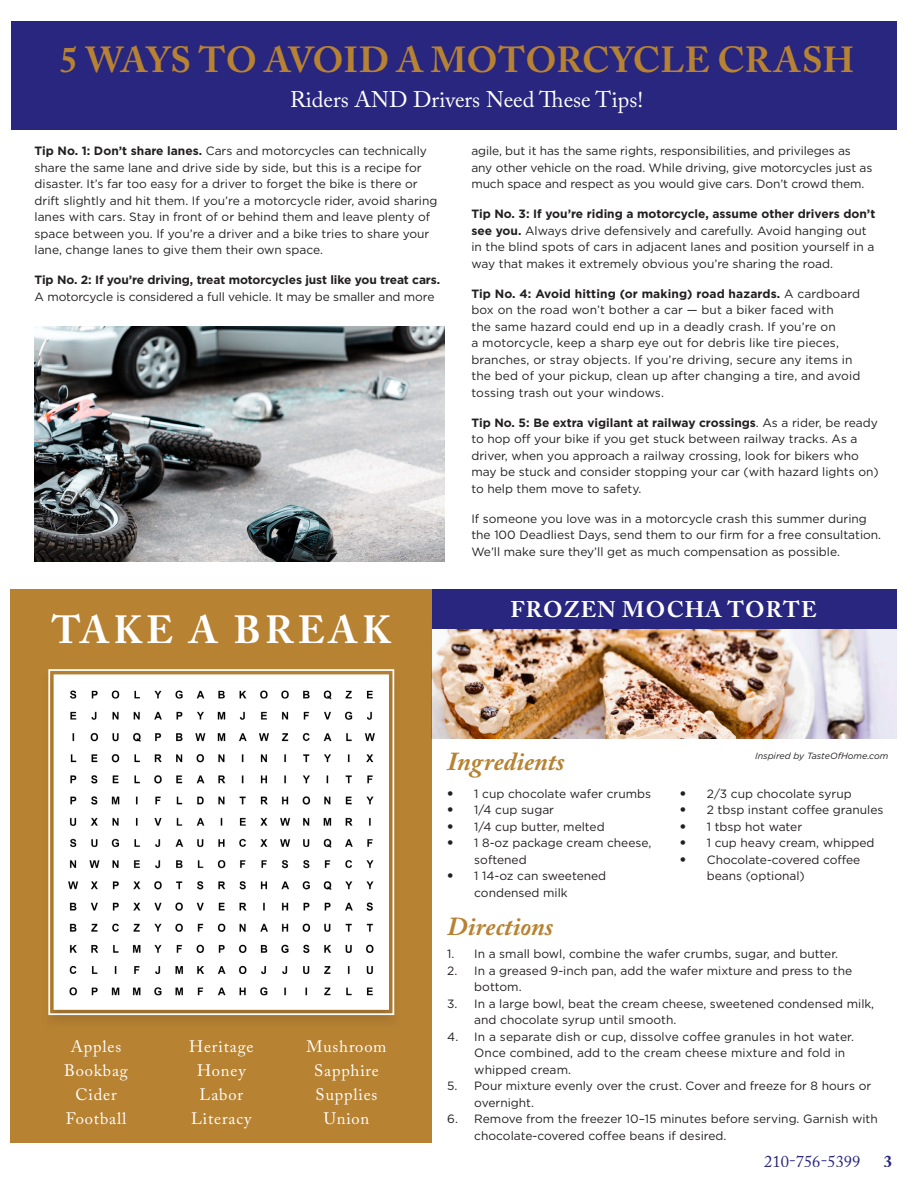
<style>
.page{position:relative;width:918px;height:1188px;background:#fff}
.page>*{position:absolute;margin:0;border:0;box-sizing:border-box;transform-origin:0 0}
.t1{font:700 39px "Adobe Caslon Pro";letter-spacing:.115em;color:#fff}
.t2{font:700 36px "Adobe Caslon Pro";letter-spacing:.01em;color:#b78232}
.t3{font:italic 700 25.8px "Adobe Caslon Pro";color:#b78232}
.t4{font:22.5px "Adobe Caslon Pro";color:#fff}
.t5{font:700 22.5px "Adobe Caslon Pro";letter-spacing:.055em;color:#fff}
.body{font:16.5px "Adobe Caslon Pro";letter-spacing:.05em;color:#fff}
.t6{font:16.5px "Adobe Caslon Pro";color:#28267f}
.t7{font:700 16.5px "Adobe Caslon Pro";color:#28267f}
.body-2{font:12px/16.5px "Gotham";color:#231f20}
.body-3{font:700 12px/16.5px "Gotham";letter-spacing:-.01em;color:#231f20}
.body-4{font:italic 9px "Gotham";color:#231f20}
.s1{font-weight:700}
.s2{font-weight:400}
.s3{font-family:"Avenir LT Std";font-weight:500;font-size:12.75px}
</style>
<div class="page">
<img style="left:432px;top:621px;width:465px;height:117px">
<div style="left:11px;top:589px;width:421px;height:554px;background:#b78232"></div>
<div style="left:433px;top:589px;width:465px;height:40px;background:#28267f"></div>
<div style="left:11px;top:17px;width:907px;height:113px;background:#28267f"></div>
<div style="left:41px;top:669px;width:361px;height:360px;background:#b27f31"></div>
<svg style="left:48px;top:669px;width:347px;height:347px"></svg>
<svg style="left:51px;top:672px;width:341px;height:340px;background:#f0efec"></svg>
<img style="left:35px;top:326px;width:409px;height:236px">
<div style="left:898px;top:0;width:20px;height:1188px;background:#fff"></div>
<div style="left:0;top:0;width:918px;height:20px;background:#fff"></div>
<p class="t2" style="left:60px;top:39px;width:795px">5 WAYS TO AVOID A MOTORCYCLE CRASH</p>
<p class="t4" style="left:290px;top:87px;width:355px">Riders AND Drivers Need These Tips!</p>
<p class="body-2" style="left:35px;top:142px;width:404px"><span class="s1">Tip No. 1: Don’t share lanes.</span> Cars and motorcycles can technically share the same lane and drive side by side, but this is a recipe for disaster. It’s far too easy for a driver to forget the bike is there or drift slightly and hit them. If you’re a motorcycle rider, avoid sharing lanes with cars. Stay in front of or behind them and leave plenty of space between you. If you’re a driver and a bike tries to share your lane, change lanes to give them their own space.</p>
<p class="body-3" style="left:35px;top:272px;width:407px">Tip No. 2: If you’re driving, treat motorcycles just like you treat cars.<br><span class="s2">A motorcycle is considered a full vehicle. It may be smaller and more</span></p>
<p class="t1" style="left:52px;top:607px;width:341px">TAKE A BREAK</p>
<p class="body-2" style="left:471px;top:142px;width:403px">agile, but it has the same rights, responsibilities, and privileges as any other vehicle on the road. While driving, give motorcycles just as much space and respect as you would give cars. Don’t crowd them.</p>
<p class="body-2" style="left:471px;top:205px;width:405px"><span class="s1">Tip No. 3: If you’re riding a motorcycle, assume other drivers don’t see you.</span> Always drive defensively and carefully. Avoid hanging out in the blind spots of cars in adjacent lanes and position yourself in a way that makes it extremely obvious you’re sharing the road.</p>
<p class="body-2" style="left:471px;top:285px;width:390px"><span class="s1">Tip No. 4: Avoid hitting (or making) road hazards.</span> A cardboard box on the road won’t bother a car — but a biker faced with<br>the same hazard could end up in a deadly crash. If you’re on<br>a motorcycle, keep a sharp eye out for debris like tire pieces, branches, or stray objects. If you’re driving, secure any items in the bed of your pickup, clean up after changing a tire, and avoid tossing trash out your windows.</p>
<p class="body-2" style="left:471px;top:414px;width:409px"><span class="s1">Tip No. 5: Be extra vigilant at railway crossings</span>. As a rider, be ready to hop off your bike if you get stuck between railway tracks. As a driver, when you approach a railway crossing, look for bikers who may be stuck and consider stopping your car (with hazard lights on) to help them move to safety.</p>
<p class="body-2" style="left:471px;top:510px;width:411px">If someone you love was in a motorcycle crash this summer during the 100 Deadliest Days, send them to our firm for a free consultation.<br>We’ll make sure they’ll get as much compensation as possible.</p>
<p class="t5" style="left:510px;top:596px;width:308px">FROZEN MOCHA TORTE</p>
<p class="body" style="left:71px;top:1037px;width:52px">Apples</p>
<p class="body" style="left:64px;top:1061px;width:65px">Bookbag</p>
<p class="body" style="left:75px;top:1085px;width:43px">Cider</p>
<p class="body" style="left:66px;top:1109px;width:62px">Football</p>
<p class="body" style="left:189px;top:1037px;width:66px">Heritage</p>
<p class="body" style="left:197px;top:1061px;width:50px">Honey</p>
<p class="body" style="left:200px;top:1085px;width:45px">Labor</p>
<p class="body" style="left:191px;top:1109px;width:62px">Literacy</p>
<p class="body" style="left:306px;top:1037px;width:82px">Mushroom</p>
<p class="body" style="left:314px;top:1061px;width:66px">Sapphire</p>
<p class="body" style="left:316px;top:1085px;width:63px">Supplies</p>
<p class="body" style="left:324px;top:1109px;width:47px">Union</p>
<p class="t3" style="left:447px;top:746px;width:119px">Ingredients</p>
<p class="body-2" style="left:447px;top:785px;width:205px"><span class="s3">•</span> 1 cup chocolate wafer crumbs</p>
<p class="body-2" style="left:447px;top:801px;width:108px"><span class="s3">•</span> 1/4 cup sugar</p>
<p class="body-2" style="left:447px;top:818px;width:159px"><span class="s3">•</span> 1/4 cup butter, melted</p>
<p class="body-2" style="left:474px;top:834px;width:179px;text-indent:-27px"><span class="s3">•</span> 1 8-oz package cream cheese, softened</p>
<p class="body-2" style="left:474px;top:867px;width:133px;text-indent:-27px"><span class="s3">•</span> 1 14-oz can sweetened condensed milk</p>
<p class="t3" style="left:447px;top:911px;width:108px">Directions</p>
<p class="body-4" style="left:755px;top:750px;width:135px">Inspired by TasteOfHome.com</p>
<p class="body-2" style="left:680px;top:785px;width:173px"><span class="s3">•</span> 2/3 cup chocolate syrup</p>
<p class="body-2" style="left:680px;top:801px;width:205px"><span class="s3">•</span> 2 tbsp instant coffee granules</p>
<p class="body-2" style="left:680px;top:818px;width:124px"><span class="s3">•</span> 1 tbsp hot water</p>
<p class="body-2" style="left:680px;top:834px;width:196px"><span class="s3">•</span> 1 cup heavy cream, whipped</p>
<p class="body-2" style="left:707px;top:851px;width:155px;text-indent:-27px"><span class="s3">•</span> Chocolate-covered coffee beans (optional)</p>
<p class="body-2" style="left:447px;top:945px;width:392px">1. In a small bowl, combine the wafer crumbs, sugar, and butter.</p>
<p class="body-2" style="left:474px;top:962px;width:379px;text-indent:-27px">2. In a greased 9-inch pan, add the wafer mixture and press to the bottom.</p>
<p class="body-2" style="left:474px;top:995px;width:401px;text-indent:-27px">3. In a large bowl, beat the cream cheese, sweetened condensed milk, and chocolate syrup until smooth.</p>
<p class="body-2" style="left:474px;top:1028px;width:381px;text-indent:-27px">4. In a separate dish or cup, dissolve coffee granules in hot water.<br>Once combined, add to the cream cheese mixture and fold in whipped cream.</p>
<p class="body-2" style="left:474px;top:1077px;width:399px;text-indent:-27px">5. Pour mixture evenly over the crust. Cover and freeze for 8 hours or overnight.</p>
<p class="body-2" style="left:474px;top:1110px;width:405px;text-indent:-27px">6. Remove from the freezer 10–15 minutes before serving. Garnish with chocolate-covered coffee beans if desired.</p>
<p class="t6" style="left:764px;top:1152px;width:98px">210-756-5399</p>
<p class="t7" style="left:884px;top:1152px;width:10px">3</p>
</div>
